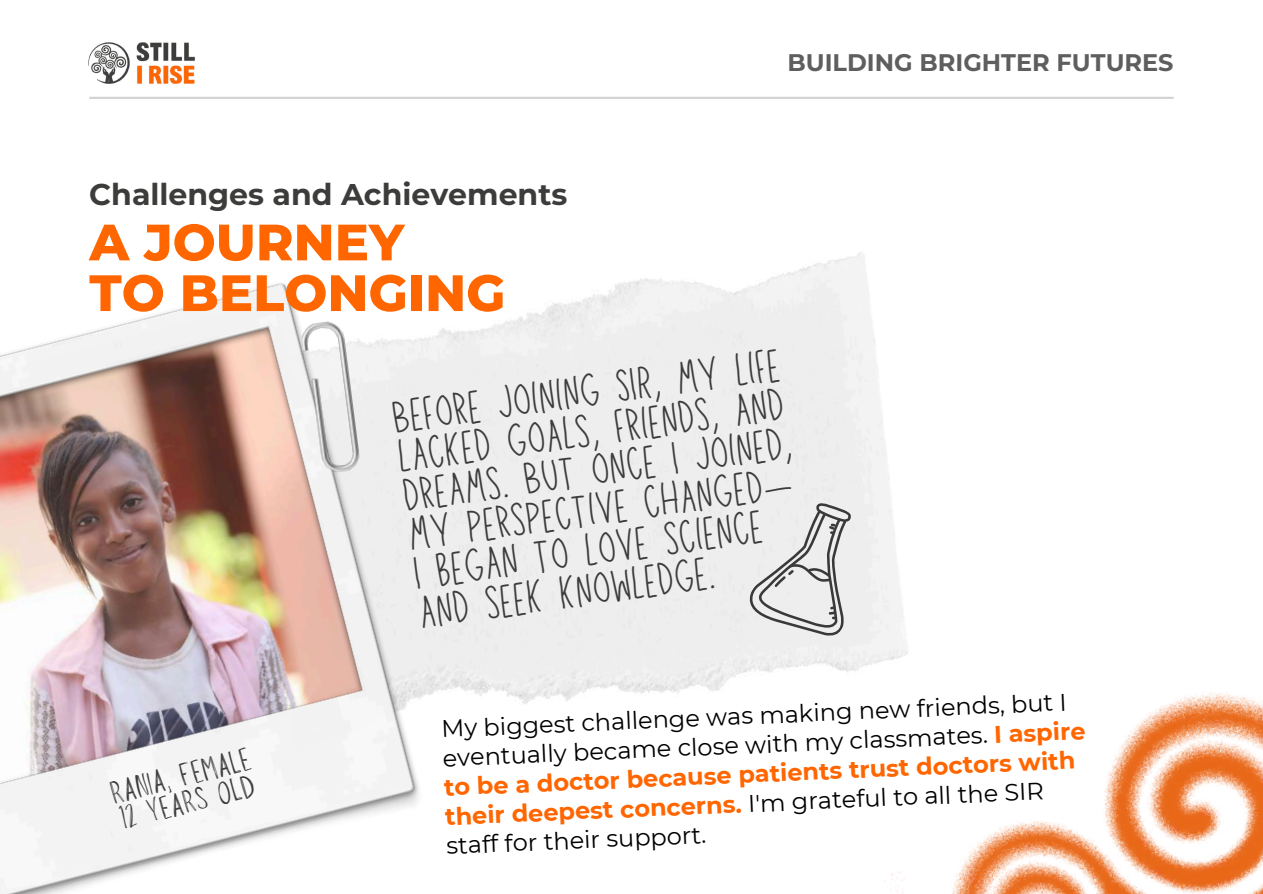
<style>
.page{position:relative;width:1263px;height:894px;background:#fff}
.page>*{position:absolute;margin:0;border:0;box-sizing:border-box;transform-origin:0 0}
.t1{font:800 51px/50.7px "Montserrat";color:#f60}
.t2{font:39.9px/39.3px "Louisville";color:#3c3c3b}
.t3{font:700 30px "Montserrat";color:#3c3c3b}
.t4{font:700 27.9px/27px "Louisville";color:#3c3c3b}
.t5{font:24px/29px "Montserrat";color:#000}
.t6{font:700 24px "Montserrat";color:#5e5e5e}
.s1{font-weight:700;color:#f60}
</style>
<div class="page">
<img style="left:88px;top:42px;width:107px;height:42px">
<hr style="left:89px;top:97px;width:1085px;height:2px;background:#5e5e5e">
<img style="left:891px;top:692px;width:372px;height:201px">
<img style="left:0;top:281px;width:440px;height:612px">
<img style="left:300px;top:319px;width:61px;height:155px">
<svg style="left:741px;top:495px;width:152px;height:163px"></svg>
<p class="t3" style="left:89px;top:176px;width:479px">Challenges and Achievements</p>
<h1 class="t1" style="left:89px;top:217px;width:418px">A JOURNEY<br>TO BELONGING</h1>
<p class="t6" style="left:787px;top:48px;width:388px">BUILDING BRIGHTER FUTURES</p>
<p class="t4" style="left:108px;top:780px;width:145px;rotate:-14deg">RANIA, FEMALE<br>12 YEARS OLD</p>
<h2 class="t2" style="left:389px;top:400px;width:394px;rotate:-8deg">Before joining SIR, my life lacked goals, friends, and dreams. But once I joined, my perspective changed—<br>I began to love science and seek knowledge.</h2>
<p class="t5" style="left:441px;top:711px;width:645px;rotate:-2deg">My biggest challenge was making new friends, but I eventually became close with my classmates. <span class="s1">I aspire to be a doctor because patients trust doctors with their deepest concerns.</span> I'm grateful to all the SIR</p>
<p class="t5" style="left:446px;top:830px;width:262px;rotate:-2deg">staff for their support.</p>
</div>
